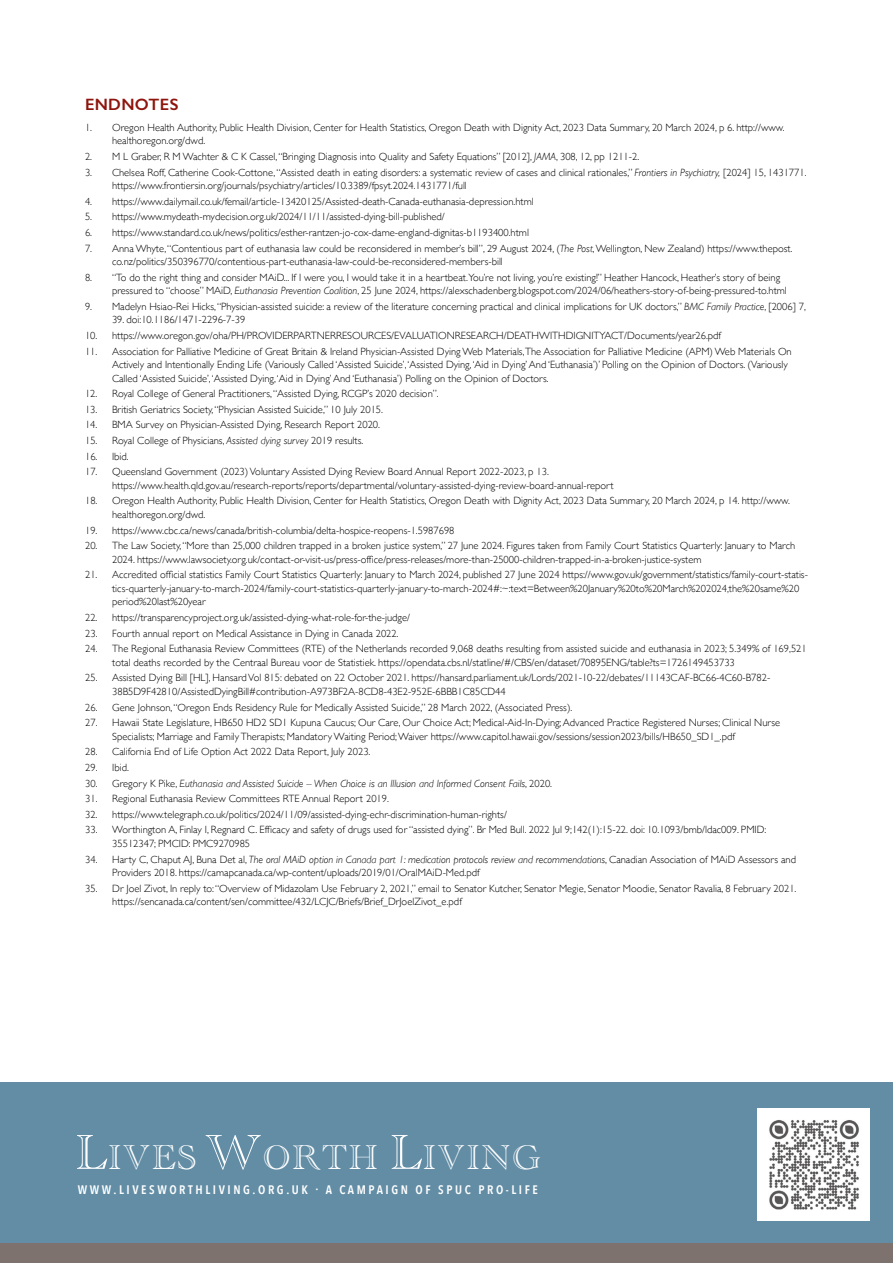
<style>
.page{position:relative;width:893px;height:1263px;background:#fff}
.page>*{position:absolute;margin:0;border:0;box-sizing:border-box;transform-origin:0 0}
.t1{font:35.55px "Academy Engraved Let Plain";letter-spacing:.055em;color:#fff}
.t2{font:600 16.5px "Gill Sans";letter-spacing:.02em;color:#8e150d}
.t3{font:600 12.3px "Avenir Next Condensed";letter-spacing:.21em;color:#fff}
.t4{font:300 10.5px/13.5px "Gill Sans";color:#000}
.t5{font:italic 300 10.5px "Gill Sans";color:#000}
.s1{font-style:italic}
.s2{font-style:normal}
.s3{font-size:50.7px}
</style>
<div class="page">
<div style="left:0;top:1082px;width:893px;height:181px;background:#628da5"></div>
<img style="left:757px;top:1108px;width:112px;height:112px">
<div style="left:0;top:1244px;width:893px;height:19px;background:#7e726e"></div>
<h2 class="t2" style="left:85px;top:94px;width:95px">ENDNOTES</h2>
<p class="t4" style="left:112px;top:120px;width:674px;text-indent:-27px">1. Oregon Health Authority, Public Health Division, Center for Health Statistics, Oregon Death with Dignity Act, 2023 Data Summary, 20 March 2024, p 6. http://www. healthoregon.org/dwd.</p>
<p class="t4" style="left:85px;top:149px;width:556px">2. M L Graber, R M Wachter &amp; C K Cassel, “Bringing Diagnosis into Quality and Safety Equations” [2012], <span class="s1">JAMA</span>, 308, 12, pp 1211-2.</p>
<p class="t4" style="left:112px;top:165px;width:696px;text-indent:-27px">3. Chelsea Roff, Catherine Cook-Cottone, “Assisted death in eating disorders: a systematic review of cases and clinical rationales,” <span class="s1">Frontiers in Psychiatry,</span> [2024] 15, 1431771. https://www.frontiersin.org/journals/psychiatry/articles/10.3389/fpsyt.2024.1431771/full</p>
<p class="t4" style="left:85px;top:194px;width:450px">4. https://www.dailymail.co.uk/femail/article-13420125/Assisted-death-Canada-euthanasia-depression.html</p>
<p class="t4" style="left:85px;top:210px;width:361px">5. https://www.mydeath-mydecision.org.uk/2024/11/11/assisted-dying-bill-published/</p>
<p class="t4" style="left:85px;top:225px;width:445px">6. https://www.standard.co.uk/news/politics/esther-rantzen-jo-cox-dame-england-dignitas-b1193400.html</p>
<p class="t4" style="left:112px;top:241px;width:682px;text-indent:-27px">7. Anna Whyte, “Contentious part of euthanasia law could be reconsidered in member’s bill”, 29 August 2024, (<span class="s1">The Post</span>, Wellington, New Zealand) https://www.thepost. co.nz/politics/350396770/contentious-part-euthanasia-law-could-be-reconsidered-members-bill</p>
<p class="t4" style="left:112px;top:270px;width:676px;text-indent:-27px">8. “To do the right thing and consider MAiD... If I were you, I would take it in a heartbeat.You’re not living, you’re existing!” Heather Hancock, Heather’s story of being pressured to “choose” MAiD, <span class="s1">Euthanasia Prevention Coalition</span>, 25 June 2024, https://alexschadenberg.blogspot.com/2024/06/heathers-story-of-being-pressured-to.html</p>
<p class="t4" style="left:85px;top:299px;width:722px">9. Madelyn Hsiao-Rei Hicks, “Physician-assisted suicide: a review of the literature concerning practical and clinical implications for UK doctors,” <span class="s1">BMC Family Practice</span>, [2006] 7,</p>
<p class="t4" style="left:112px;top:313px;width:135px">39. doi:10.1186/1471-2296-7-39</p>
<p class="t4" style="left:85px;top:328px;width:637px">10. https://www.oregon.gov/oha/PH/PROVIDERPARTNERRESOURCES/EVALUATIONRESEARCH/DEATHWITHDIGNITYACT/Documents/year26.pdf</p>
<p class="t4" style="left:112px;top:344px;width:681px;text-indent:-27px">11. Association for Palliative Medicine of Great Britain &amp; Ireland Physician-Assisted Dying Web Materials,The Association for Palliative Medicine (APM) Web Materials On<br>Actively and Intentionally Ending Life (Variously Called ‘Assisted Suicide’, ‘Assisted Dying, ‘Aid in Dying’ And ‘Euthanasia’)’ Polling on the Opinion of Doctors. (Variously<br>Called ‘Assisted Suicide’, ‘Assisted Dying, ‘Aid in Dying’ And ‘Euthanasia’) Polling on the Opinion of Doctors.</p>
<p class="t4" style="left:85px;top:386px;width:355px">12. Royal College of General Practitioners, “Assisted Dying, RCGP’s 2020 decision”.</p>
<p class="t4" style="left:85px;top:402px;width:299px">13. British Geriatrics Society, “Physician Assisted Suicide,” 10 July 2015.</p>
<p class="t4" style="left:85px;top:418px;width:296px">14. BMA Survey on Physician-Assisted Dying, Research Report 2020.</p>
<p class="t4" style="left:85px;top:433px;width:280px">15. Royal College of Physicians, <span class="s1">Assisted dying survey</span> 2019 results.</p>
<p class="t4" style="left:85px;top:449px;width:45px">16. Ibid.</p>
<p class="t4" style="left:112px;top:465px;width:503px;text-indent:-27px">17. Queensland Government (2023) Voluntary Assisted Dying Review Board Annual Report 2022-2023, p 13. https://www.health.qld.gov.au/research-reports/reports/departmental/voluntary-assisted-dying-review-board-annual-report</p>
<p class="t4" style="left:112px;top:494px;width:679px;text-indent:-27px">18. Oregon Health Authority, Public Health Division, Center for Health Statistics, Oregon Death with Dignity Act, 2023 Data Summary, 20 March 2024, p 14. http://www. healthoregon.org/dwd.</p>
<p class="t4" style="left:85px;top:523px;width:371px">19. https://www.cbc.ca/news/canada/british-columbia/delta-hospice-reopens-1.5987698</p>
<p class="t4" style="left:112px;top:538px;width:685px;text-indent:-27px">20. The Law Society, “More than 25,000 children trapped in a broken justice system,” 27 June 2024. Figures taken from Family Court Statistics Quarterly: January to March<br>2024. https://www.lawsociety.org.uk/contact-or-visit-us/press-office/press-releases/more-than-25000-children-trapped-in-a-broken-justice-system</p>
<p class="t4" style="left:112px;top:568px;width:697px;text-indent:-27px">21. Accredited official statistics Family Court Statistics Quarterly: January to March 2024, published 27 June 2024 https://www.gov.uk/government/statistics/family-court-statis&shy;tics-quarterly-january-to-march-2024/family-court-statistics-quarterly-january-to-march-2024#:~:text=Between%20January%20to%20March%202024,the%20same%20 period%20last%20year</p>
<p class="t4" style="left:85px;top:610px;width:326px">22. https://transparencyproject.org.uk/assisted-dying-what-role-for-the-judge/</p>
<p class="t4" style="left:85px;top:626px;width:315px">23. Fourth annual report on Medical Assistance in Dying in Canada 2022.</p>
<p class="t4" style="left:112px;top:641px;width:696px;text-indent:-27px">24. The Regional Euthanasia Review Committees (RTE) of the Netherlands recorded 9,068 deaths resulting from assisted suicide and euthanasia in 2023; 5.349% of 169,521 total deaths recorded by the Centraal Bureau voor de Statistiek. https://opendata.cbs.nl/statline/#/CBS/en/dataset/70895ENG/table?ts=1726149453733</p>
<p class="t4" style="left:112px;top:671px;width:660px;text-indent:-27px">25. Assisted Dying Bill [HL], Hansard Vol 815: debated on 22 October 2021. https://hansard.parliament.uk/Lords/2021-10-22/debates/11143CAF-BC66-4C60-B782-<br>38B5D9F42810/AssistedDyingBill#contribution-A973BF2A-8CD8-43E2-952E-6BBB1C85CD44</p>
<p class="t4" style="left:85px;top:700px;width:489px">26. Gene Johnson, “Oregon Ends Residency Rule for Medically Assisted Suicide,” 28 March 2022, (Associated Press).</p>
<p class="t4" style="left:112px;top:715px;width:669px;text-indent:-27px">27. Hawaii State Legislature, HB650 HD2 SD1 Kupuna Caucus; Our Care, Our Choice Act; Medical-Aid-In-Dying; Advanced Practice Registered Nurses; Clinical Nurse<br>Specialists; Marriage and Family Therapists; Mandatory Waiting Period; Waiver https://www.capitol.hawaii.gov/sessions/session2023/bills/HB650_SD1_.pdf</p>
<p class="t4" style="left:85px;top:744px;width:287px">28. California End of Life Option Act 2022 Data Report, July 2023.</p>
<p class="t4" style="left:85px;top:760px;width:45px">29. Ibid.</p>
<p class="t5" style="left:85px;top:777px;width:468px"><span class="s2">30. Gregory K Pike,</span> Euthanasia and Assisted Suicide – When Choice is an Illusion and Informed Consent Fails<span class="s2">, 2020.</span></p>
<p class="t4" style="left:85px;top:791px;width:305px">31. Regional Euthanasia Review Committees RTE Annual Report 2019.</p>
<p class="t4" style="left:85px;top:807px;width:423px">32. https://www.telegraph.co.uk/politics/2024/11/09/assisted-dying-echr-discrimination-human-rights/</p>
<p class="t4" style="left:112px;top:823px;width:656px;text-indent:-27px">33. Worthington A, Finlay I, Regnard C. Efficacy and safety of drugs used for “assisted dying”. Br Med Bull. 2022 Jul 9;142(1):15-22. doi: 10.1093/bmb/ldac009. PMID:<br>35512347; PMCID: PMC9270985</p>
<p class="t4" style="left:112px;top:852px;width:685px;text-indent:-27px">34. Harty C, Chaput AJ, Buna Det al, <span class="s1">The oral MAiD option in Canada part 1: medication protocols review and recommendations</span>, Canadian Association of MAiD Assessors and<br>Providers 2018. https://camapcanada.ca/wp-content/uploads/2019/01/OralMAiD-Med.pdf</p>
<p class="t4" style="left:112px;top:881px;width:686px;text-indent:-27px">35. Dr Joel Zivot, In reply to: “Overview of Midazolam Use February 2, 2021,” email to Senator Kutcher, Senator Megie, Senator Moodie, Senator Ravalia, 8 February 2021. https://sencanada.ca/content/sen/committee/432/LCJC/Briefs/Brief_DrJoelZivot_e.pdf</p>
<h1 class="t1" style="left:76px;top:1131px;width:466px"><span class="s3">L</span>IVES <span class="s3">W</span>ORTH <span class="s3">L</span>IVING</h1>
<p class="t3" style="left:78px;top:1178px;width:462px">WWW.LIVESWORTHLIVING.ORG.UK . A CAMPAIGN OF SPUC PRO-LIFE</p>
</div>
